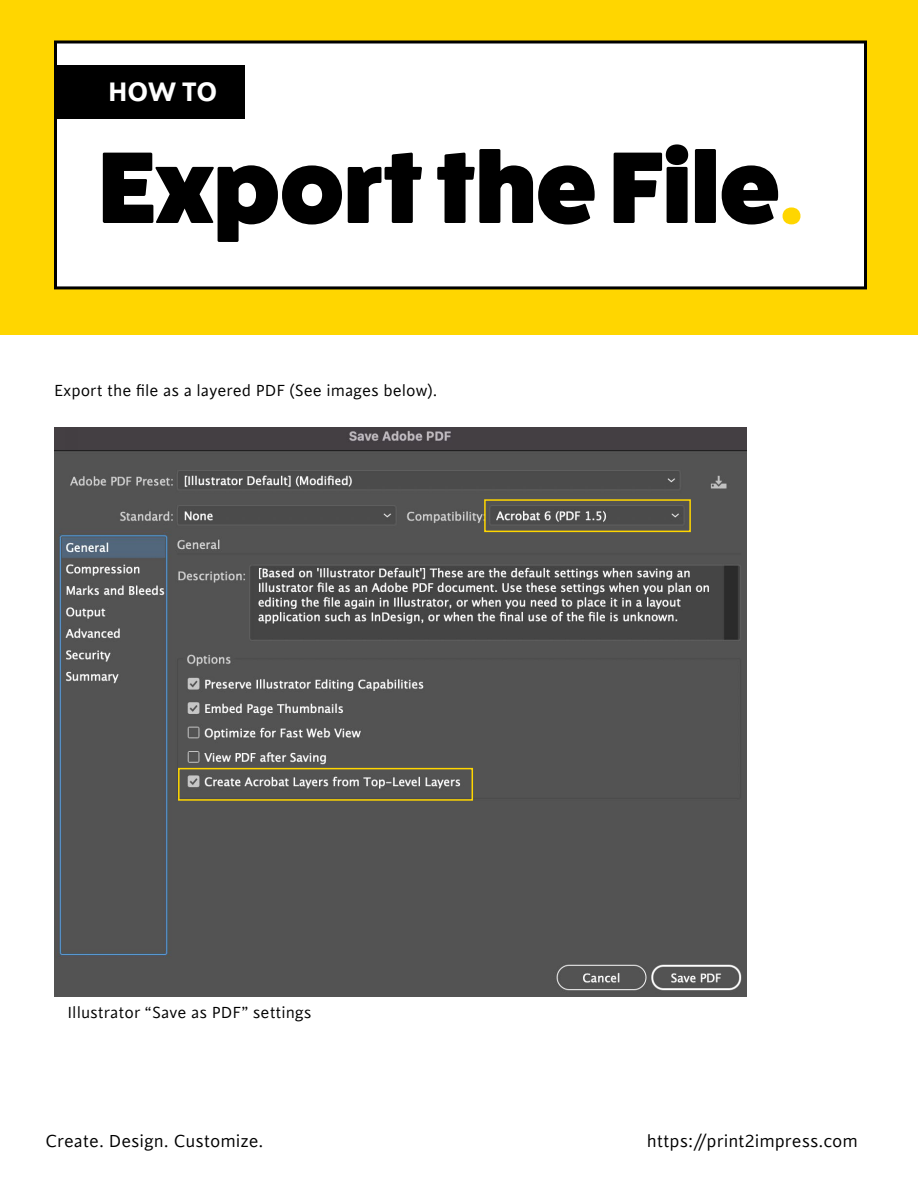
<style>
.page{position:relative;width:918px;height:1188px;background:#fff}
.page>*{position:absolute;margin:0;border:0;box-sizing:border-box;transform-origin:0 0}
.t1{font:800 102px "Fat Frank";color:#000}
.t2{font:700 30px "Cinta";color:#fff}
.t3{font:19.5px "Cinta";color:#000}
.t4{font:18px "Cinta";color:#000}
.s1{color:#ffd600}
</style>
<div class="page">
<div style="left:0;top:0;width:918px;height:335px;background:#ffd600"></div>
<div style="left:56px;top:42px;width:810px;height:246px;background:#fff"></div>
<div style="left:54px;top:40px;width:813px;height:249px;border:3px solid #000"></div>
<div style="left:54px;top:65px;width:190px;height:54px;background:#000"></div>
<img style="left:54px;top:427px;width:692px;height:569px">
<div style="left:484px;top:499px;width:207px;height:33px;border:2px solid #ffd600"></div>
<div style="left:178px;top:768px;width:295px;height:33px;border:2px solid #ffd600"></div>
<p class="t2" style="left:108px;top:73px;width:111px">HOW TO</p>
<p class="t1" style="left:99px;top:130px;width:705px">Export the File<span class="s1">.</span></p>
<p class="t4" style="left:54px;top:381px;width:385px">Export the file as a layered PDF (See images below).</p>
<p class="t4" style="left:68px;top:1003px;width:246px">Illustrator “Save as PDF” settings</p>
<p class="t3" style="left:45px;top:1130px;width:220px">Create. Design. Customize.</p>
<p class="t3" style="left:647px;top:1130px;width:213px">https://print2impress.com</p>
</div>
